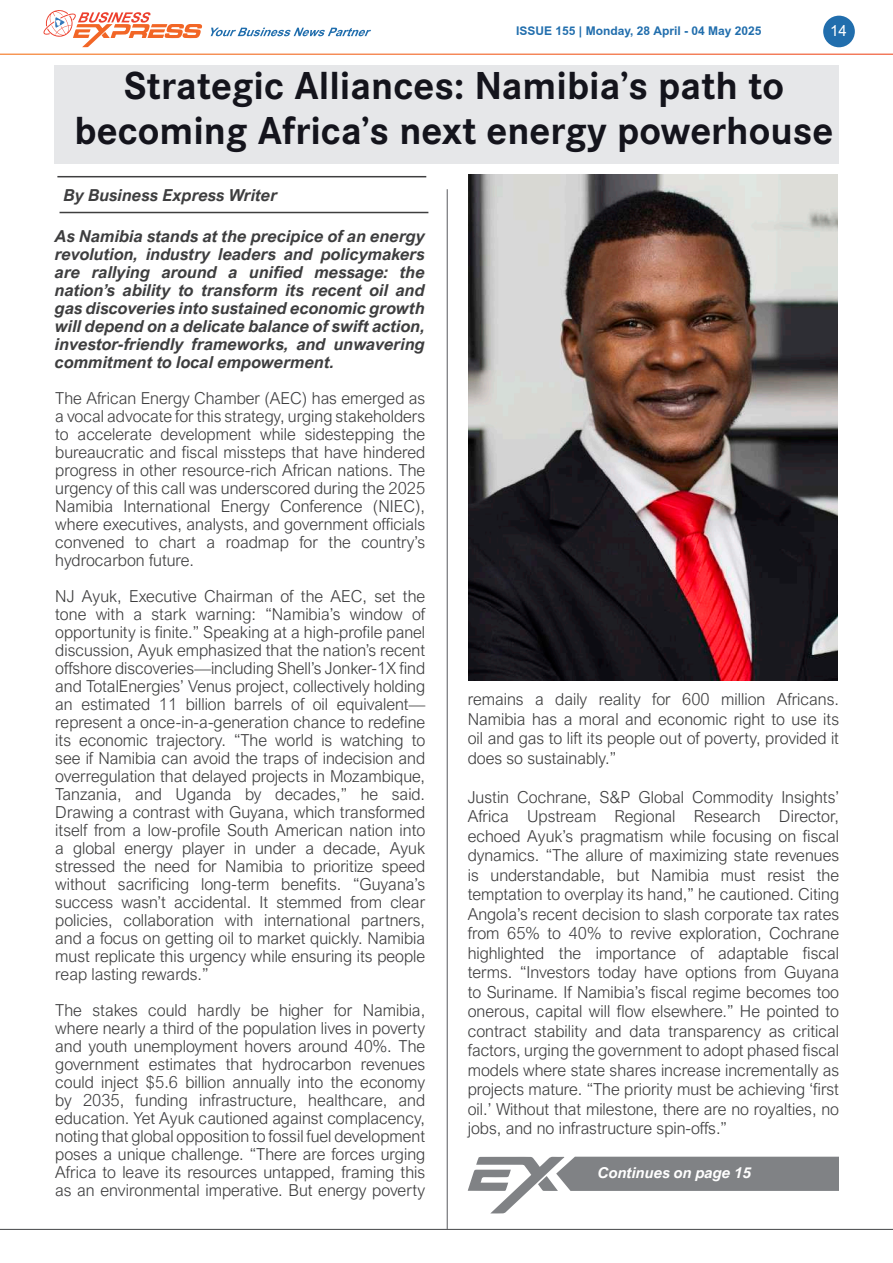
<style>
.page{position:relative;width:893px;height:1263px;background:#fff}
.page>*{position:absolute;margin:0;border:0;box-sizing:border-box;transform-origin:0 0}
.t1{font:700 40.5px/45px "Corporate S";color:#14141c;text-align:center}
.t2{font:300 16.5px/18px "Arial Nova";color:#3e3e3f;text-align:justify}
.t3{font:italic 700 16.5px/18px "Arial Nova";color:#3e3e3f;text-align:justify}
.t4{font:italic 700 15px "Arial Nova";color:#fff}
.t5{font:15px "Arial Nova";color:#fff}
.t6{font:12px "Arial GEO Bold";color:#216ead}
</style>
<div class="page">
<hr style="left:0;top:1229px;width:893px;height:1px;background:#57585a">
<div style="left:823px;top:16px;width:32px;height:31px;background:#216ead;border-radius:50%"></div>
<svg style="left:43px;top:10px;width:160px;height:37px"></svg>
<svg style="left:211px;top:28px;width:160px;height:8px"></svg>
<div style="left:54px;top:65px;width:785px;height:99px;background:#e6e7e9"></div>
<hr style="left:447px;top:189px;width:1px;height:1040px;background:#6c6d70">
<hr style="left:60px;top:212px;width:368px;height:1px;background:#3e3e3f">
<hr style="left:57px;top:176px;width:369px;height:1px;background:#3e3e3f">
<svg style="left:468px;top:1157px;width:371px;height:56px"></svg>
<img style="left:469px;top:174px;width:368px;height:506px">
<p class="t6" style="left:516px;top:22px;width:247px">ISSUE 155 | Monday, 28 April - 04 May 2025</p>
<p class="t5" style="left:830px;top:22px;width:18px">14</p>
<h1 class="t1" style="left:75px;top:64px;width:760px">Strategic Alliances: Namibia’s path to becoming Africa’s next energy powerhouse</h1>
<p class="t3" style="left:64px;top:186px;width:215px">By Business Express Writer</p>
<p class="t3" style="left:55px;top:227px;width:371px">As Namibia stands at the precipice of an energy revolution, industry leaders and policymakers are rallying around a unified message: the nation’s ability to transform its recent oil and gas discoveries into sustained economic growth will depend on a delicate balance of swift action, investor-friendly frameworks, and unwavering commitment to local empowerment.</p>
<p class="t2" style="left:55px;top:389px;width:371px">The African Energy Chamber (AEC) has emerged as a vocal advocate for this strategy, urging stakeholders to accelerate development while sidestepping the bureaucratic and fiscal missteps that have hindered progress in other resource-rich African nations. The urgency of this call was underscored during the 2025<br>Namibia International Energy Conference (NIEC), where executives, analysts, and government officials convened to chart a roadmap for the country’s hydrocarbon future.</p>
<p class="t2" style="left:55px;top:587px;width:371px">NJ Ayuk, Executive Chairman of the AEC, set the tone with a stark warning: “Namibia’s window of opportunity is finite.” Speaking at a high-profile panel discussion, Ayuk emphasized that the nation’s recent offshore discoveries—including Shell’s Jonker-1X find and TotalEnergies’ Venus project, collectively holding an estimated 11 billion barrels of oil equivalent— represent a once-in-a-generation chance to redefine its economic trajectory. “The world is watching to see if Namibia can avoid the traps of indecision and overregulation that delayed projects in Mozambique, Tanzania, and Uganda by decades,” he said.<br>Drawing a contrast with Guyana, which transformed itself from a low-profile South American nation into a global energy player in under a decade, Ayuk stressed the need for Namibia to prioritize speed without sacrificing long-term benefits. “Guyana’s success wasn’t accidental. It stemmed from clear policies, collaboration with international partners, and a focus on getting oil to market quickly. Namibia must replicate this urgency while ensuring its people reap lasting rewards.”</p>
<p class="t2" style="left:55px;top:1001px;width:371px">The stakes could hardly be higher for Namibia, where nearly a third of the population lives in poverty and youth unemployment hovers around 40%. The government estimates that hydrocarbon revenues could inject $5.6 billion annually into the economy by 2035, funding infrastructure, healthcare, and education. Yet Ayuk cautioned against complacency, noting that global opposition to fossil fuel development poses a unique challenge. “There are forces urging Africa to leave its resources untapped, framing this as an environmental imperative. But energy poverty</p>
<p class="t2" style="left:468px;top:690px;width:373px;line-height:19.5px">remains a daily reality for 600 million Africans.<br>Namibia has a moral and economic right to use its oil and gas to lift its people out of poverty, provided it does so sustainably.”</p>
<p class="t2" style="left:468px;top:787px;width:373px;line-height:19.5px">Justin Cochrane, S&amp;P Global Commodity Insights’ Africa Upstream Regional Research Director, echoed Ayuk’s pragmatism while focusing on fiscal dynamics. “The allure of maximizing state revenues is understandable, but Namibia must resist the temptation to overplay its hand,” he cautioned. Citing Angola’s recent decision to slash corporate tax rates from 65% to 40% to revive exploration, Cochrane highlighted the importance of adaptable fiscal terms. “Investors today have options from Guyana to Suriname. If Namibia’s fiscal regime becomes too onerous, capital will flow elsewhere.” He pointed to contract stability and data transparency as critical factors, urging the government to adopt phased fiscal models where state shares increase incrementally as projects mature. “The priority must be achieving ‘first oil.’ Without that milestone, there are no royalties, no jobs, and no infrastructure spin-offs.”</p>
<p class="t4" style="left:598px;top:1163px;width:155px">Continues on page 15</p>
</div>
